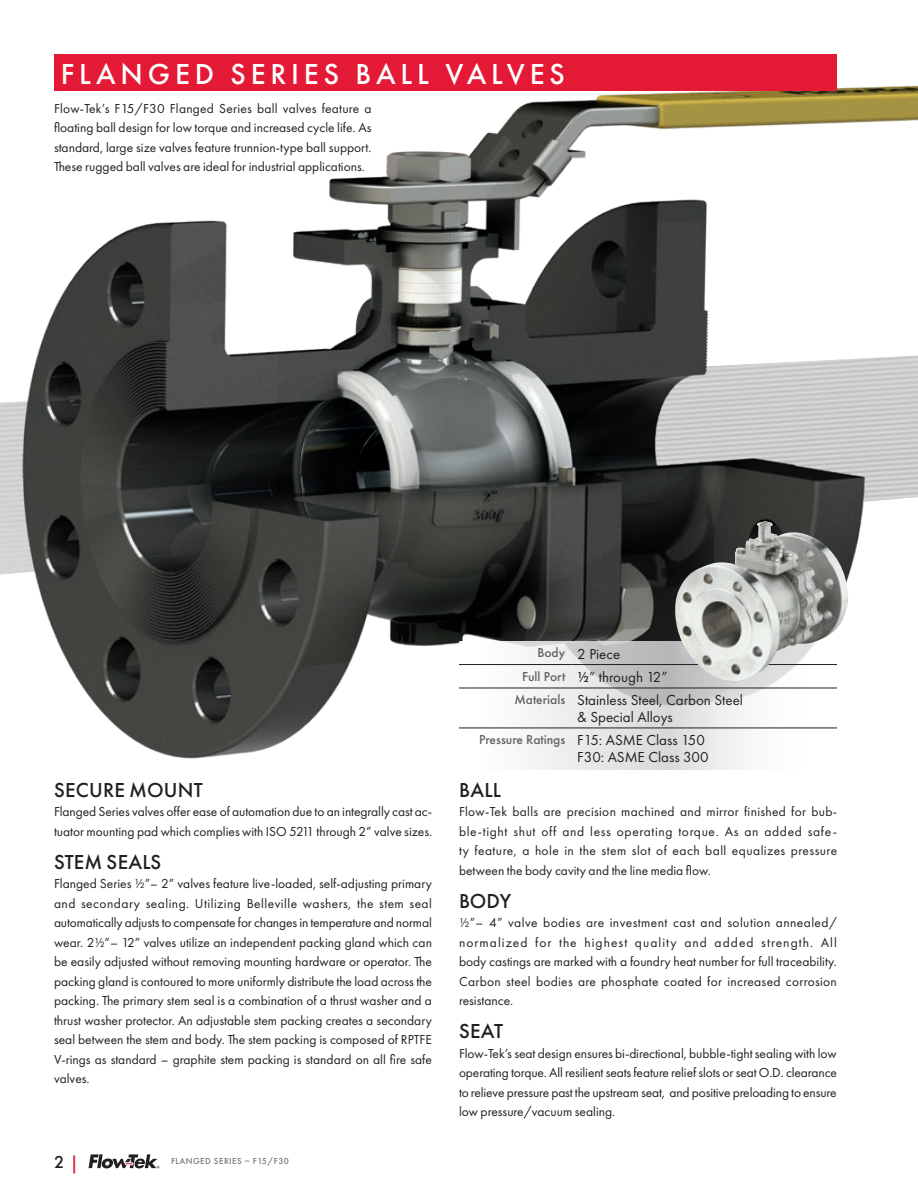
<style>
.page{position:relative;width:918px;height:1188px;background:#fff}
.page>*{position:absolute;margin:0;border:0;box-sizing:border-box;transform-origin:0 0}
.t1{font:500 30px "Futura PT";letter-spacing:.16em;color:#fff}
.t2{font:500 21px "Futura PT";letter-spacing:.01em;color:#231f20}
.t3{font:500 18px "Futura PT";color:#231f20}
.t4{font:15px/23.4px "Futura PT";color:#231f20}
.t5{font:13.5px/19.5px "Futura PT";color:#231f20;text-align:justify}
.t6{font:500 9px "Futura PT";letter-spacing:.05em;color:#76787b}
.s1{color:#e41936}
.s2{font-weight:500;font-size:13.5px;color:#636366}
.s3{font-weight:500}
</style>
<div class="page">
<svg style="left:89px;top:1154px;width:70px;height:14px"></svg>
<img style="left:0;top:85px;width:918px;height:685px">
<div style="left:54px;top:54px;width:783px;height:37px;background:#e41936"></div>
<svg style="left:459px;top:641px;width:378px;height:128px"></svg>
<hr style="left:459px;top:728px;width:112px;height:1px;background:#231f20">
<hr style="left:571px;top:728px;width:266px;height:1px;background:#231f20">
<hr style="left:459px;top:664px;width:112px;height:1px;background:#231f20">
<hr style="left:571px;top:664px;width:266px;height:1px;background:#231f20">
<hr style="left:459px;top:688px;width:112px;height:1px;background:#231f20">
<hr style="left:571px;top:688px;width:266px;height:1px;background:#231f20">
<img style="left:672px;top:521px;width:176px;height:162px">
<h1 class="t1" style="left:61px;top:56px;width:506px">FLANGED SERIES BALL VALVES</h1>
<p class="t5" style="left:54px;top:99px;width:319px">Flow-Tek’s F15/F30 Flanged Series ball valves feature a floating ball design for low torque and increased cycle life. As standard, large size valves feature trunnion-type ball support.<br>These rugged ball valves are ideal for industrial applications.</p>
<h2 class="t2" style="left:54px;top:777px;width:150px">SECURE MOUNT</h2>
<p class="t5" style="left:54px;top:802px;width:380px">Flanged Series valves offer ease of automation due to an integrally cast ac&shy;tuator mounting pad which complies with ISO 5211 through 2” valve sizes.</p>
<h2 class="t2" style="left:54px;top:849px;width:109px">STEM SEALS</h2>
<p class="t5" style="left:54px;top:874px;width:380px">Flanged Series ½”– 2” valves feature live-loaded, self-adjusting primary and secondary sealing. Utilizing Belleville washers, the stem seal automatically adjusts to compensate for changes in temperature and normal wear. 2½”– 12” valves utilize an independent packing gland which can be easily adjusted without removing mounting hardware or operator. The packing gland is contoured to more uniformly distribute the load across the packing. The primary stem seal is a combination of a thrust washer and a thrust washer protector. An adjustable stem packing creates a secondary seal between the stem and body. The stem packing is composed of RPTFE V-rings as standard – graphite stem packing is standard on all fire safe valves.</p>
<h3 class="t3" style="left:54px;top:1151px;width:26px">2 <span class="s1">|</span></h3>
<p class="t6" style="left:171px;top:1156px;width:119px">FLANGED SERIES – F15/F30</p>
<p class="t4" style="left:537px;top:642px;width:84px"><span class="s2">Body</span> 2 Piece</p>
<p class="t4" style="left:522px;top:665px;width:147px"><span class="s2">Full Port</span> <span class="s3">½</span>” through 12”</p>
<p class="t4" style="left:514px;top:689px;width:230px"><span class="s2">Materials</span> Stainless Steel, Carbon Steel</p>
<p class="t4" style="left:479px;top:705px;width:227px;text-indent:98px">&amp; Special Alloys<br><span class="s2">Pressure Ratings</span> F15: ASME Class 150</p>
<p class="t4" style="left:577px;top:745px;width:133px">F30: ASME Class 300</p>
<h2 class="t2" style="left:459px;top:777px;width:43px">BALL</h2>
<p class="t5" style="left:459px;top:802px;width:380px">Flow-Tek balls are precision machined and mirror finished for bub&shy;ble-tight shut off and less operating torque. As an added safe&shy;ty feature, a hole in the stem slot of each ball equalizes pressure between the body cavity and the line media flow.</p>
<h2 class="t2" style="left:459px;top:888px;width:54px">BODY</h2>
<p class="t5" style="left:459px;top:913px;width:380px">½”– 4” valve bodies are investment cast and solution annealed/ normalized for the highest quality and added strength. All body castings are marked with a foundry heat number for full traceability.<br>Carbon steel bodies are phosphate coated for increased corrosion resistance.</p>
<h2 class="t2" style="left:459px;top:1019px;width:45px">SEAT</h2>
<p class="t5" style="left:459px;top:1044px;width:380px">Flow-Tek’s seat design ensures bi-directional, bubble-tight sealing with low operating torque. All resilient seats feature relief slots or seat O.D. clearance to relieve pressure past the upstream seat, and positive preloading to ensure low pressure/vacuum sealing.</p>
</div>
